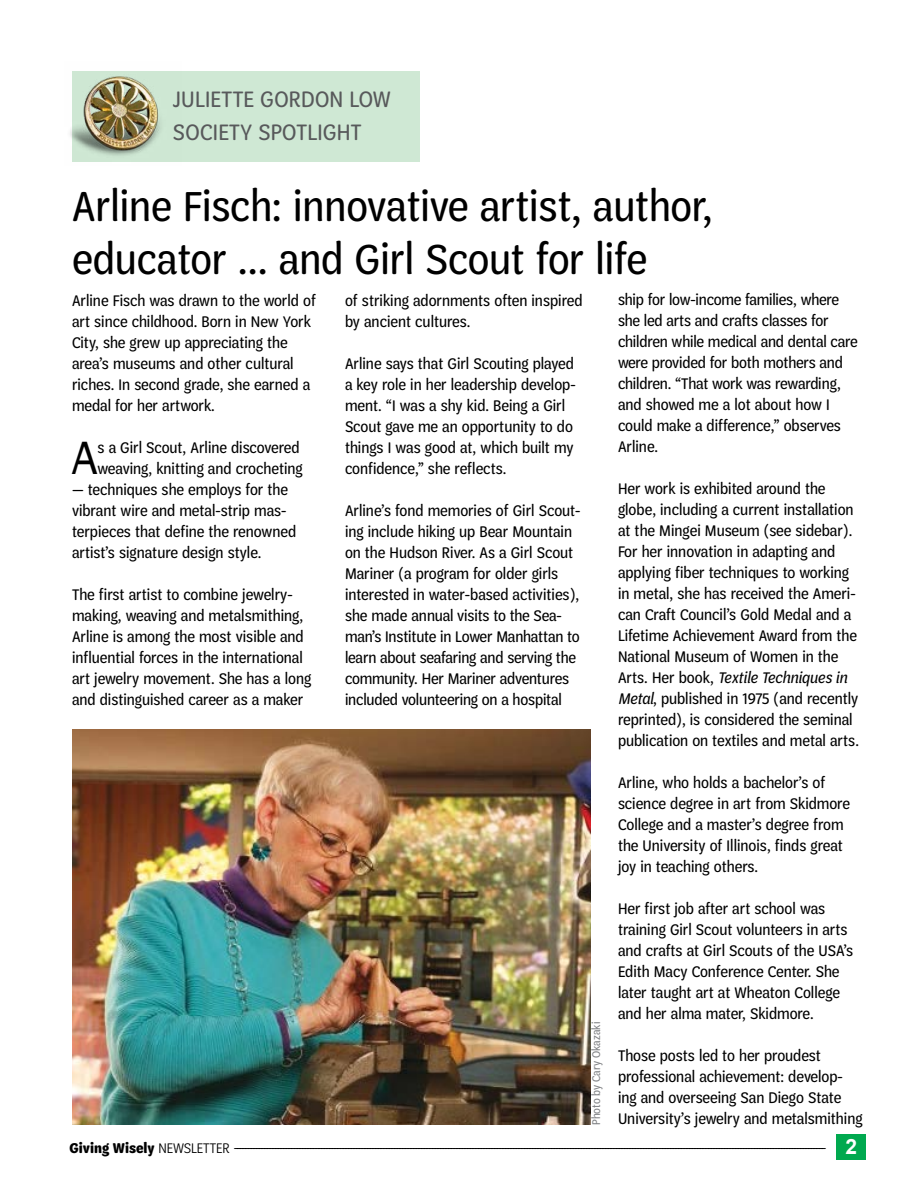
<style>
.page{position:relative;width:918px;height:1188px;background:#fff}
.page>*{position:absolute;margin:0;border:0;box-sizing:border-box;transform-origin:0 0}
.subtitle{font:48px "Franklin Gothic";color:#000}
.subtitle-2{font:45px "Trefoil Sans Cond";color:#000}
.details{font:24px "Trefoil Sans Cond";letter-spacing:.01em;color:#58595b}
.t1{font:700 21px "Arial";color:#fff}
.subtitle-3{font:16.5px/21px "Trefoil Sans Cond";color:#000}
.details-2{font:300 16.5px "Trefoil Sans Cond";color:#000}
.t2{font:12px "Trefoil Sans Cond";color:#808285}
.s1{font-style:italic}
.s2{font-weight:700;font-size:15px}
.s3{font-size:15px}
</style>
<div class="page">
<div style="left:72px;top:71px;width:347px;height:91px;background:#cfe8d4"></div>
<img style="left:70px;top:76px;width:91px;height:80px">
<img style="left:72px;top:729px;width:518px;height:396px">
<div style="left:836px;top:1134px;width:30px;height:26px;background:#00a94f"></div>
<p class="details" style="left:173px;top:86px;width:219px">JULIETTE GORDON LOW</p>
<p class="details" style="left:173px;top:119px;width:190px">SOCIETY SPOTLIGHT</p>
<p class="subtitle-2" style="left:72px;top:182px;width:642px">Arline Fisch: innovative artist, author,</p>
<p class="subtitle-2" style="left:72px;top:234px;width:577px">educator ... and Girl Scout for life</p>
<p class="subtitle-3" style="left:72px;top:290px;width:245px">Arline Fisch was drawn to the world of art since childhood. Born in New York City, she grew up appreciating the area’s museums and other cultural riches. In second grade, she earned a medal for her artwork.</p>
<p class="subtitle" style="left:72px;top:429px;width:27px">A</p>
<p class="subtitle-3" style="left:98px;top:437px;width:207px">s a Girl Scout, Arline discovered weaving, knitting and crocheting</p>
<p class="subtitle-3" style="left:72px;top:479px;width:226px">— techniques she employs for the vibrant wire and metal-strip mas&shy;terpieces that define the renowned artist’s signature design style.</p>
<p class="subtitle-3" style="left:72px;top:584px;width:241px">The first artist to combine jewelry&shy;making, weaving and metalsmithing, Arline is among the most visible and influential forces in the international art jewelry movement. She has a long and distinguished career as a maker</p>
<p class="subtitle-3" style="left:345px;top:290px;width:239px">of striking adornments often inspired by ancient cultures.</p>
<p class="subtitle-3" style="left:345px;top:353px;width:232px">Arline says that Girl Scouting played a key role in her leadership develop&shy;ment. “I was a shy kid. Being a Girl Scout gave me an opportunity to do things I was good at, which built my confidence,” she reflects.</p>
<p class="subtitle-3" style="left:345px;top:500px;width:237px">Arline’s fond memories of Girl Scout&shy;ing include hiking up Bear Mountain on the Hudson River. As a Girl Scout Mariner (a program for older girls interested in water-based activities), she made annual visits to the Sea&shy;man’s Institute in Lower Manhattan to learn about seafaring and serving the community. Her Mariner adventures</p>
<p class="subtitle-3" style="left:345px;top:689px;width:218px">included volunteering on a hospital</p>
<p class="t2" style="left:590px;top:1125px;width:105px;rotate:-90deg">Photo by Cary Okazaki</p>
<p class="subtitle-3" style="left:618px;top:289px;width:241px">ship for low-income families, where she led arts and crafts classes for children while medical and dental care were provided for both mothers and</p>
<p class="subtitle-3" style="left:618px;top:373px;width:225px">children. “That work was rewarding, and showed me a lot about how I could make a difference,” observes<br>Arline.</p>
<p class="subtitle-3" style="left:618px;top:478px;width:242px">Her work is exhibited around the globe, including a current installation at the Mingei Museum (see sidebar).<br>For her innovation in adapting and applying fiber techniques to working in metal, she has received the Ameri&shy;can Craft Council’s Gold Medal and a Lifetime Achievement Award from the National Museum of Women in the Arts. Her book, <span class="s1">Textile Techniques in Metal</span>, published in 1975 (and recently reprinted), is considered the seminal publication on textiles and metal arts.</p>
<p class="subtitle-3" style="left:618px;top:772px;width:209px">Arline, who holds a bachelor’s of</p>
<p class="subtitle-3" style="left:618px;top:793px;width:234px">science degree in art from Skidmore College and a master’s degree from the University of Illinois, finds great joy in teaching others.</p>
<p class="subtitle-3" style="left:618px;top:898px;width:209px">Her first job after art school was</p>
<p class="subtitle-3" style="left:618px;top:919px;width:237px">training Girl Scout volunteers in arts and crafts at Girl Scouts of the USA’s Edith Macy Conference Center. She later taught art at Wheaton College and her alma mater, Skidmore.</p>
<p class="subtitle-3" style="left:618px;top:1045px;width:226px">Those posts led to her proudest professional achievement: develop&shy;ing and overseeing San Diego State</p>
<p class="subtitle-3" style="left:618px;top:1108px;width:246px">University’s jewelry and metalsmithing</p>
<p class="details-2" style="left:70px;top:1139px;width:758px"><span class="s2">Giving Wisely</span> <span class="s3">NEWSLET TER</span> --------------------------------------------------------------------------------------------------------------------------------------------------------------------------------------------------------------------------</p>
<p class="t1" style="left:846px;top:1132px;width:13px">2</p>
</div>
